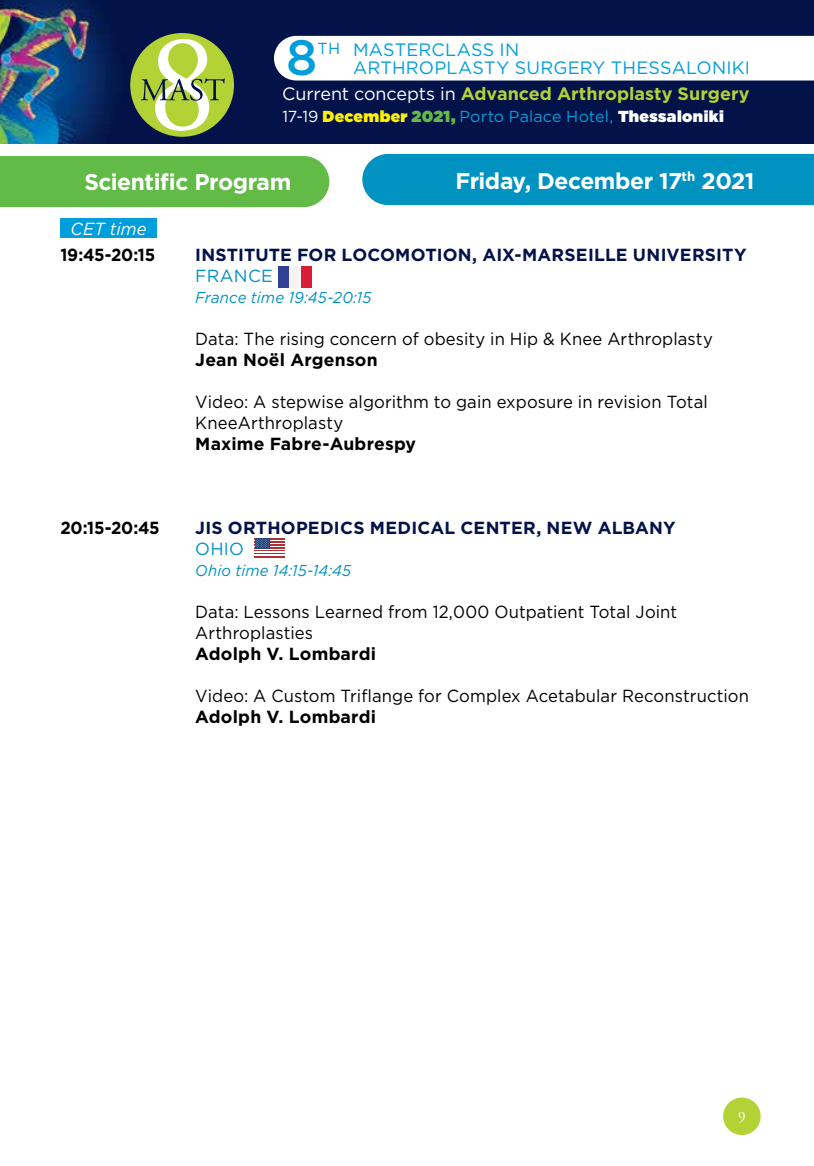
<style>
.page{position:relative;width:814px;height:1166px;background:#fff}
.page>*{position:absolute;margin:0;border:0;box-sizing:border-box;transform-origin:0 0}
.t1{font:500 49.52px "Gotham Greek";color:#009edb}
.t2{font:700 22.75px "Gotham Greek";letter-spacing:-.02em;color:#fff}
.t3{font:700 17.85px "Gotham Greek";color:#b3d235}
.t4{font:17.85px "Gotham Greek";letter-spacing:.01em;color:#009edb}
.t5{font:17.5px/21px "Gotham Greek";letter-spacing:.005em;color:#000;scale:.95 1}
.t6{font:700 17.5px "Gotham Greek";letter-spacing:.01em;color:#031248}
.t7{font:700 17.5px "Gotham Greek";letter-spacing:.01em;color:#000}
.t8{font:700 17.5px "Gotham Greek";letter-spacing:.01em;color:#000;scale:.95 1}
.t9{font:17.5px "Gotham Greek";letter-spacing:.015em;color:#0092c0}
.t10{font:italic 17.5px "Gotham Greek";letter-spacing:.005em;color:#fff;scale:.95 1}
.t11{font:15.92px "Gotham Greek";letter-spacing:.005em;color:#009edb}
.t12{font:italic 15.75px "Gotham Greek";letter-spacing:.01em;color:#0092c0;scale:.95 1}
.t13{font:15.75px "Adobe Garamond Pro";color:#fff;scale:.95 1}
.s1{font-weight:400;color:#fff}
.s2{color:#fff}
.s3{font-weight:900;color:#fff200}
.s4{font-weight:900;color:#62bb46}
.s5{font-weight:900;color:#fff}
</style>
<div class="page">
<div style="left:136px;top:0;width:678px;height:144px;background:#031248"></div>
<svg style="left:274px;top:36px;width:540px;height:45px"></svg>
<img style="left:0;top:0;width:136px;height:144px">
<div style="left:130px;top:33px;width:104px;height:104px;background:#b3d235;border-radius:50%"></div>
<svg style="left:141px;top:39px;width:84px;height:92px"></svg>
<div style="left:362px;top:154px;width:452px;height:51px;background:#0092c0"></div>
<div style="left:0;top:156px;width:329px;height:51px;background:#62bb46"></div>
<div style="left:278px;top:266px;width:11px;height:21px;background:#324095"></div>
<div style="left:289px;top:266px;width:12px;height:21px;background:#f4f4f4"></div>
<div style="left:301px;top:266px;width:11px;height:21px;background:#d81e34"></div>
<hr style="left:254px;top:539px;width:31px;height:1px;background:#ae3233">
<hr style="left:254px;top:541px;width:31px;height:2px;background:#ae3233">
<hr style="left:254px;top:544px;width:31px;height:2px;background:#ae3233">
<hr style="left:254px;top:547px;width:31px;height:2px;background:#ae3233">
<hr style="left:254px;top:550px;width:31px;height:2px;background:#ae3233">
<hr style="left:254px;top:553px;width:31px;height:1px;background:#ae3233">
<hr style="left:254px;top:556px;width:31px;height:1px;background:#ae3233">
<svg style="left:255px;top:539px;width:14px;height:10px"></svg>
<svg style="left:254px;top:539px;width:14px;height:9px"></svg>
<div style="left:60px;top:219px;width:97px;height:19px;background:#009edb"></div>
<div style="left:723px;top:1097px;width:37px;height:38px;background:#b3d235;border-radius:50%"></div>
<h1 class="t1" style="left:286px;top:29px;width:33px">8</h1>
<p class="t11" style="left:317px;top:40px;width:24px">TH</p>
<p class="t4" style="left:353px;top:40px;width:167px">MASTERCLASS IN</p>
<p class="t4" style="left:353px;top:58px;width:398px">ARTHROPLASTY SURGERY THESSALONIKI</p>
<p class="t3" style="left:282px;top:83px;width:469px"><span class="s1">Current concepts in</span> Advanced Arthroplasty Surgery</p>
<p class="t11" style="left:282px;top:108px;width:442px"><span class="s2">17-19</span> <span class="s3">December</span> <span class="s4">2021,</span> Porto Palace Hotel, <span class="s5">Thessaloniki</span></p>
<h2 class="t2" style="left:84px;top:169px;width:208px">Scientific Program</h2>
<p class="t10" style="left:71px;top:219px;width:81px">CET time</p>
<h2 class="t2" style="left:455px;top:167px;width:300px">Friday, December 17<sup>th</sup> 2021</h2>
<p class="t8" style="left:60px;top:245px;width:101px">19:45-20:15</p>
<p class="t6" style="left:195px;top:245px;width:553px">INSTITUTE FOR LOCOMOTION, AIX-MARSEILLE UNIVERSITY</p>
<p class="t9" style="left:195px;top:266px;width:79px">FRANCE</p>
<p class="t12" style="left:195px;top:289px;width:187px">France time 19:45-20:15</p>
<p class="t5" style="left:195px;top:328px;width:546px">Data: The rising concern of obesity in Hip &amp; Knee Arthroplasty</p>
<p class="t7" style="left:195px;top:350px;width:184px">Jean Noël Argenson</p>
<p class="t5" style="left:195px;top:391px;width:541px">Video: A stepwise algorithm to gain exposure in revision Total<br>KneeArthroplasty</p>
<p class="t7" style="left:195px;top:434px;width:222px">Maxime Fabre-Aubrespy</p>
<p class="t8" style="left:60px;top:518px;width:106px">20:15-20:45</p>
<p class="t6" style="left:195px;top:518px;width:367px">JIS ORTHOPEDICS MEDICAL CENTER, new</p>
<p class="t6" style="left:597px;top:518px;width:14px">albany</p>
<p class="t9" style="left:195px;top:539px;width:50px">OHIO</p>
<p class="t12" style="left:195px;top:562px;width:166px">Ohio time 14:15-14:45</p>
<p class="t5" style="left:195px;top:601px;width:509px">Data: Lessons Learned from 12,000 Outpatient Total Joint<br>Arthroplasties</p>
<p class="t7" style="left:195px;top:644px;width:182px">Adolph V. Lombardi</p>
<p class="t5" style="left:195px;top:685px;width:584px">Video: A Custom Triflange for Complex Acetabular Reconstruction</p>
<p class="t7" style="left:195px;top:707px;width:182px">Adolph V. Lombardi</p>
<p class="t13" style="left:738px;top:1107px;width:9px">9</p>
</div>
